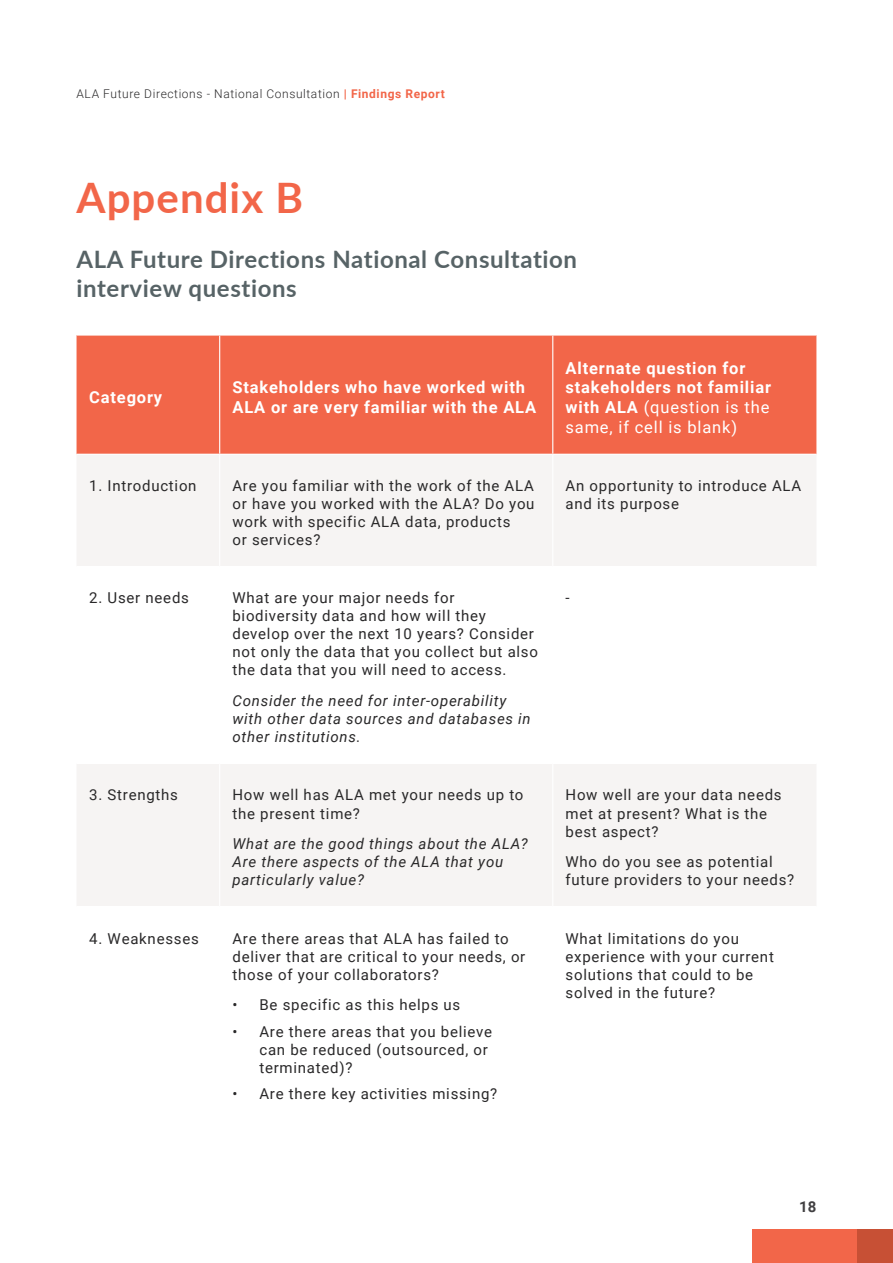
<style>
.page{position:relative;width:893px;height:1263px;background:#fff}
.page>*{position:absolute;margin:0;border:0;box-sizing:border-box;transform-origin:0 0}
.t1{font:700 42px "Lato";letter-spacing:.025em;color:#f26649}
.t2{font:700 24px/28.8px "Lato";letter-spacing:.025em;color:#576366}
.t3{font:700 16.5px/19.8px "Roboto";letter-spacing:.05em;color:#fff}
.t4{font:15px/18px "Roboto";letter-spacing:.05em;color:#292829}
.t5{font:italic 15px/18px "Roboto";letter-spacing:.05em;color:#292829}
.t6{font:700 15px "Roboto";color:#414042}
.t7{font:300 12px "Roboto";letter-spacing:.05em;color:#292829}
.s1{font-weight:700;color:#f26649}
.s2{font-weight:400}
</style>
<div class="page">
<div style="left:753px;top:1229px;width:140px;height:34px;background:#f26649"></div>
<div style="left:857px;top:1229px;width:36px;height:34px;background:#c75035"></div>
<div style="left:77px;top:336px;width:739px;height:118px;background:#f26649"></div>
<svg style="left:77px;top:455px;width:739px;height:451px;fill:#f6f4f3"></svg>
<hr style="left:219px;top:336px;width:1px;height:118px;background:#fff">
<hr style="left:552px;top:336px;width:1px;height:118px;background:#fff">
<hr style="left:219px;top:455px;width:1px;height:111px;background:#fff">
<hr style="left:552px;top:455px;width:1px;height:111px;background:#fff">
<hr style="left:77px;top:566px;width:143px;height:1px;background:#fff">
<hr style="left:220px;top:566px;width:333px;height:1px;background:#fff">
<hr style="left:219px;top:567px;width:1px;height:196px;background:#fff">
<hr style="left:553px;top:566px;width:263px;height:1px;background:#fff">
<hr style="left:552px;top:567px;width:1px;height:196px;background:#fff">
<hr style="left:77px;top:763px;width:143px;height:1px;background:#fff">
<hr style="left:220px;top:763px;width:333px;height:1px;background:#fff">
<hr style="left:219px;top:764px;width:1px;height:142px;background:#fff">
<hr style="left:553px;top:763px;width:263px;height:1px;background:#fff">
<hr style="left:552px;top:764px;width:1px;height:142px;background:#fff">
<p class="t7" style="left:77px;top:85px;width:370px">ALA Future Directions - National Consultation <span class="s1">| Findings Report</span></p>
<h1 class="t1" style="left:77px;top:167px;width:228px">Appendix B</h1>
<h2 class="t2" style="left:77px;top:244px;width:502px">ALA Future Directions National Consultation interview questions</h2>
<p class="t3" style="left:89px;top:387px;width:74px">Category</p>
<p class="t3" style="left:232px;top:377px;width:305px">Stakeholders who have worked with<br>ALA or are very familiar with the ALA</p>
<p class="t3" style="left:566px;top:357px;width:207px">Alternate question for stakeholders not familiar with ALA <span class="s2">(question is the same, if cell is blank)</span></p>
<p class="t4" style="left:89px;top:476px;width:109px">1. Introduction</p>
<p class="t4" style="left:232px;top:476px;width:304px">Are you familiar with the work of the ALA or have you worked with the ALA? Do you work with specific ALA data, products<br>or services?</p>
<p class="t4" style="left:566px;top:476px;width:237px">An opportunity to introduce ALA and its purpose</p>
<p class="t4" style="left:89px;top:589px;width:101px">2. User needs</p>
<p class="t4" style="left:232px;top:589px;width:307px">What are your major needs for biodiversity data and how will they develop over the next 10 years? Consider not only the data that you collect but also the data that you will need to access.</p>
<p class="t5" style="left:232px;top:691px;width:300px">Consider the need for inter-operability with other data sources and databases in other institutions.</p>
<p class="t4" style="left:89px;top:786px;width:90px">3. Strengths</p>
<p class="t4" style="left:232px;top:786px;width:293px">How well has ALA met your needs up to the present time?</p>
<p class="t5" style="left:232px;top:834px;width:297px">What are the good things about the ALA?<br>Are there aspects of the ALA that you particularly value?</p>
<p class="t4" style="left:89px;top:929px;width:111px">4. Weaknesses</p>
<p class="t4" style="left:232px;top:929px;width:294px">Are there areas that ALA has failed to deliver that are critical to your needs, or those of your collaborators?</p>
<p class="t4" style="left:232px;top:995px;width:229px">• Be specific as this helps us</p>
<p class="t4" style="left:259px;top:1022px;width:234px;text-indent:-27px">• Are there areas that you believe can be reduced (outsourced, or terminated)?</p>
<p class="t4" style="left:232px;top:1084px;width:266px">• Are there key activities missing?</p>
<p class="t4" style="left:566px;top:589px;width:6px">-</p>
<p class="t4" style="left:566px;top:786px;width:218px">How well are your data needs met at present? What is the best aspect?</p>
<p class="t4" style="left:566px;top:852px;width:230px">Who do you see as potential future providers to your needs?</p>
<p class="t4" style="left:566px;top:929px;width:210px">What limitations do you experience with your current solutions that could to be solved in the future?</p>
<p class="t6" style="left:799px;top:1196px;width:19px">18</p>
</div>
